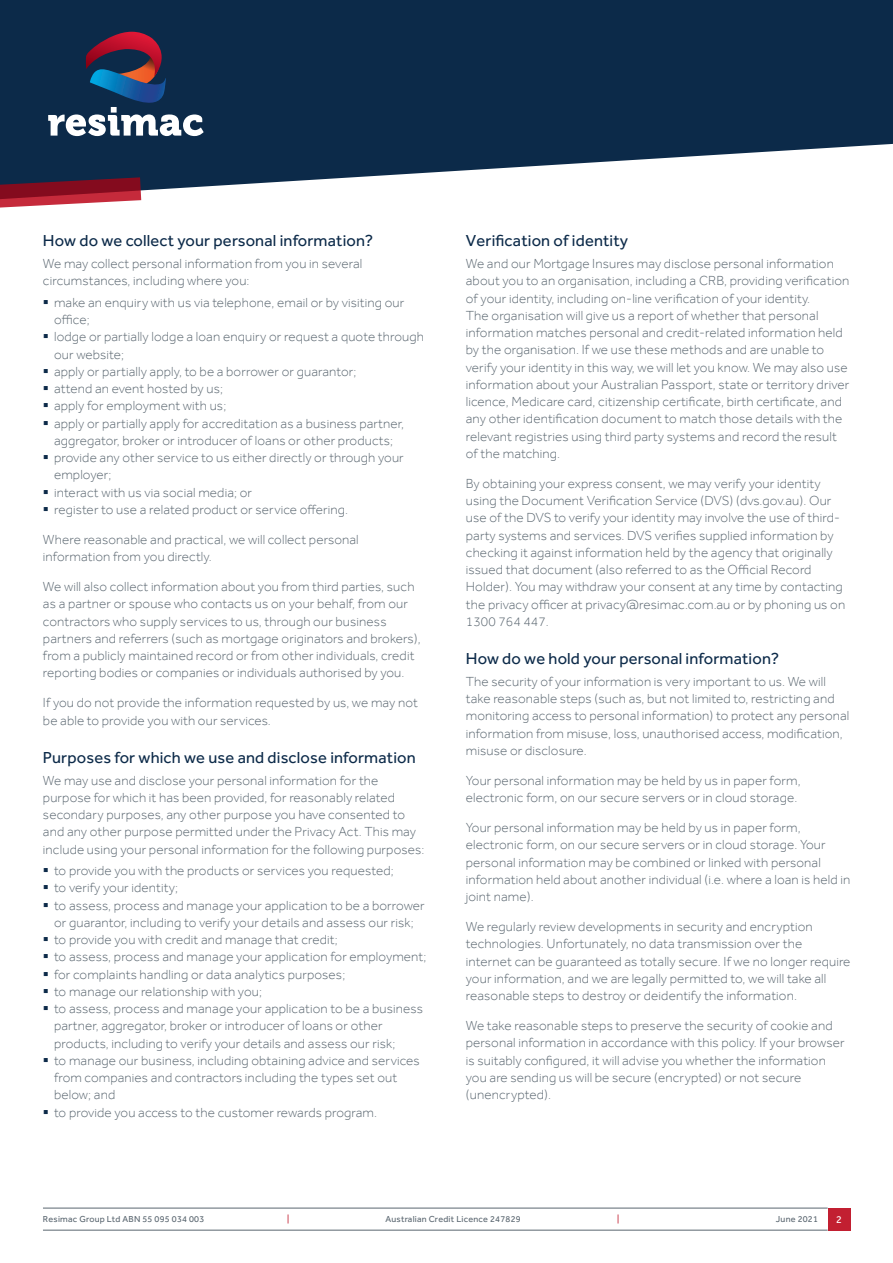
<style>
.page{position:relative;width:893px;height:1263px;background:#fff}
.page>*{position:absolute;margin:0;border:0;box-sizing:border-box;transform-origin:0 0}
.t1{font:16.5px "Effra";letter-spacing:.01em;color:#0c2a49}
.t2{font:300 13.5px/17.2px "Effra";letter-spacing:.01em;color:#5a6670}
.t3{font:10.5px "Effra";color:#fff}
.t4{font:9px "Effra";letter-spacing:.025em;color:#5a6670}
.t5{font:9px "Effra";color:#c21f31}
.s1{color:#0c2a49}
</style>
<div class="page">
<div style="left:828px;top:1208px;width:22px;height:22px;background:#c21f31"></div>
<hr style="left:43px;top:1208px;width:785px;height:1px;background:#5a6670">
<hr style="left:43px;top:1230px;width:785px;height:1px;background:#5a6670">
<svg style="left:0;top:0;width:893px;height:200px;fill:#0c2a49"></svg>
<svg style="left:0;top:177px;width:141px;height:31px;background:#97384a"></svg>
<svg style="left:48px;top:32px;width:156px;height:104px;background:#404a66"></svg>
<p class="t1" style="left:43px;top:231px;width:332px">How do we collect your personal information?</p>
<p class="t2" style="left:43px;top:255px;width:321px">We may collect personal information from you in several circumstances, including where you:</p>
<p class="t2" style="left:54px;top:293px;width:352px;text-indent:-11px"><span class="s1">▪</span> make an enquiry with us via telephone, email or by visiting our office;</p>
<p class="t2" style="left:54px;top:328px;width:371px;text-indent:-11px"><span class="s1">▪</span> lodge or partially lodge a loan enquiry or request a quote through our website;</p>
<p class="t2" style="left:43px;top:362px;width:315px"><span class="s1">▪</span> apply or partially apply, to be a borrower or guarantor;</p>
<p class="t2" style="left:43px;top:380px;width:182px"><span class="s1">▪</span> attend an event hosted by us;</p>
<p class="t2" style="left:43px;top:397px;width:185px"><span class="s1">▪</span> apply for employment with us;</p>
<p class="t2" style="left:43px;top:414px;width:362px;text-align:center"><span class="s1">▪</span> apply or partially apply for accreditation as a business partner, aggregator, broker or introducer of loans or other products;</p>
<p class="t2" style="left:54px;top:449px;width:351px;text-indent:-11px"><span class="s1">▪</span> provide any other service to us either directly or through your employer;</p>
<p class="t2" style="left:43px;top:483px;width:211px"><span class="s1">▪</span> interact with us via social media; or</p>
<p class="t2" style="left:43px;top:500px;width:307px"><span class="s1">▪</span> register to use a related product or service offering.</p>
<p class="t2" style="left:43px;top:530px;width:317px">Where reasonable and practical, we will collect personal information from you directly.</p>
<p class="t2" style="left:43px;top:578px;width:379px">We will also collect information about you from third parties, such as a partner or spouse who contacts us on your behalf, from our contractors who supply services to us, through our business partners and referrers (such as mortgage originators and brokers), from a publicly maintained record or from other individuals, credit reporting bodies or companies or individuals authorised by you.</p>
<p class="t2" style="left:43px;top:694px;width:376px">If you do not provide the information requested by us, we may not be able to provide you with our services.</p>
<p class="t1" style="left:43px;top:748px;width:374px">Purposes for which we use and disclose information</p>
<p class="t2" style="left:43px;top:771px;width:383px">We may use and disclose your personal information for the purpose for which it has been provided, for reasonably related secondary purposes, any other purpose you have consented to and any other purpose permitted under the Privacy Act. This may include using your personal information for the following purposes:</p>
<p class="t2" style="left:43px;top:862px;width:352px"><span class="s1">▪</span> to provide you with the products or services you requested;</p>
<p class="t2" style="left:43px;top:879px;width:137px"><span class="s1">▪</span> to verify your identity;</p>
<p class="t2" style="left:43px;top:896px;width:383px;text-align:center"><span class="s1">▪</span> to assess, process and manage your application to be a borrower or guarantor, including to verify your details and assess our risk;</p>
<p class="t2" style="left:43px;top:931px;width:296px"><span class="s1">▪</span> to provide you with credit and manage that credit;</p>
<p class="t2" style="left:43px;top:948px;width:385px"><span class="s1">▪</span> to assess, process and manage your application for employment;</p>
<p class="t2" style="left:43px;top:965px;width:304px"><span class="s1">▪</span> for complaints handling or data analytics purposes;</p>
<p class="t2" style="left:43px;top:982px;width:220px"><span class="s1">▪</span> to manage our relationship with you;</p>
<p class="t2" style="left:54px;top:1000px;width:370px;text-indent:-11px"><span class="s1">▪</span> to assess, process and manage your application to be a business partner, aggregator, broker or introducer of loans or other products, including to verify your details and assess our risk;</p>
<p class="t2" style="left:54px;top:1051px;width:367px;text-indent:-11px"><span class="s1">▪</span> to manage our business, including obtaining advice and services from companies and contractors including the types set out below; and</p>
<p class="t2" style="left:43px;top:1103px;width:336px"><span class="s1">▪</span> to provide you access to the customer rewards program.</p>
<p class="t1" style="left:466px;top:231px;width:164px">Verification of identity</p>
<p class="t2" style="left:466px;top:255px;width:385px">We and our Mortgage Insures may disclose personal information about you to an organisation, including a CRB, providing verification of your identity, including on-line verification of your identity.<br>The organisation will give us a report of whether that personal information matches personal and credit-related information held by the organisation. If we use these methods and are unable to verify your identity in this way, we will let you know. We may also use information about your Australian Passport, state or territory driver licence, Medicare card, citizenship certificate, birth certificate, and any other identification document to match those details with the relevant registries using third party systems and record the result of the matching.</p>
<p class="t2" style="left:466px;top:474px;width:381px">By obtaining your express consent, we may verify your identity using the Document Verification Service (DVS) (dvs.gov.au). Our use of the DVS to verify your identity may involve the use of third&shy;party systems and services. DVS verifies supplied information by checking it against information held by the agency that originally issued that document (also referred to as the Official Record Holder). You may withdraw your consent at any time by contacting the privacy officer at privacy@resimac.com.au or by phoning us on 1300 764 447.</p>
<p class="t1" style="left:466px;top:649px;width:315px">How do we hold your personal information?</p>
<p class="t2" style="left:466px;top:672px;width:385px">The security of your information is very important to us. We will take reasonable steps (such as, but not limited to, restricting and monitoring access to personal information) to protect any personal information from misuse, loss, unauthorised access, modification, misuse or disclosure.</p>
<p class="t2" style="left:466px;top:771px;width:336px">Your personal information may be held by us in paper form, electronic form, on our secure servers or in cloud storage.</p>
<p class="t2" style="left:466px;top:819px;width:386px">Your personal information may be held by us in paper form, electronic form, on our secure servers or in cloud storage. Your personal information may be combined or linked with personal information held about another individual (i.e. where a loan is held in joint name).</p>
<p class="t2" style="left:466px;top:918px;width:386px">We regularly review developments in security and encryption technologies. Unfortunately, no data transmission over the internet can be guaranteed as totally secure. If we no longer require your information, and we are legally permitted to, we will take all reasonable steps to destroy or deidentify the information.</p>
<p class="t2" style="left:466px;top:1017px;width:380px">We take reasonable steps to preserve the security of cookie and personal information in accordance with this policy. If your browser is suitably configured, it will advise you whether the information you are sending us will be secure (encrypted) or not secure (unencrypted).</p>
<p class="t4" style="left:43px;top:1213px;width:163px">Resimac Group Ltd ABN 55 095 034 003</p>
<p class="t5" style="left:287px;top:1213px;width:4px">|</p>
<p class="t4" style="left:385px;top:1213px;width:137px">Australian Credit Licence 247829</p>
<p class="t5" style="left:617px;top:1213px;width:4px">|</p>
<p class="t4" style="left:776px;top:1213px;width:44px">June 2021</p>
<p class="t3" style="left:836px;top:1213px;width:7px">2</p>
</div>
